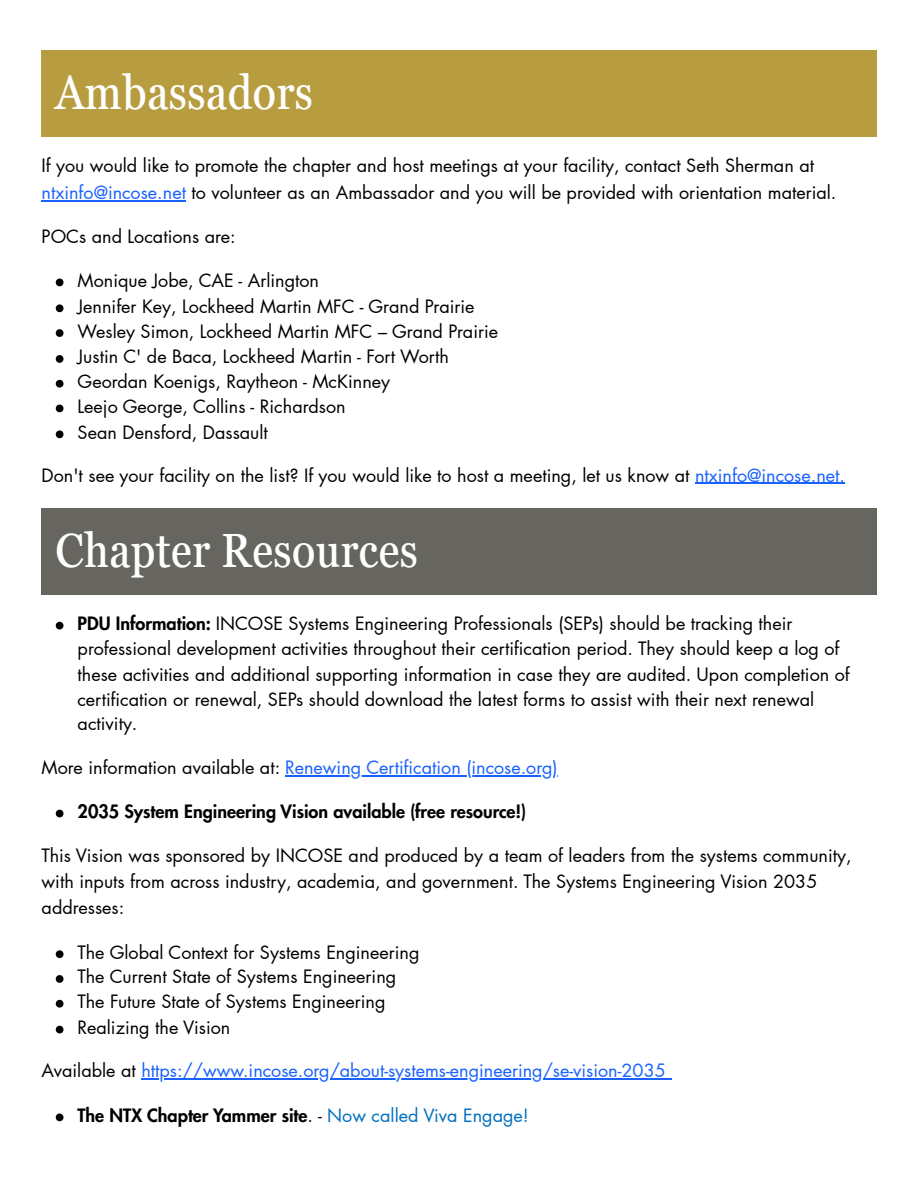
<style>
.page{position:relative;width:918px;height:1186px;background:#fff}
.page>*{position:absolute;margin:0;border:0;box-sizing:border-box;transform-origin:0 0}
.t1{font:condensed 48px "Georgia Pro";color:#fff}
.t2{font:18px/25px "Futura LT Pro";color:#000}
.t3{font:18px "Futura LT Pro";color:#1a62ff}
.t4{font:800 18px "Futura LT Pro";color:#000}
.s1{color:#1a62ff}
.s2{font-weight:800}
.s3{color:#000}
.s4{font-weight:400}
.s5{font-weight:400;color:#0070c0}
</style>
<div class="page">
<hr style="left:42px;top:200px;width:144px;height:1px;background:#1a62ff">
<hr style="left:695px;top:483px;width:150px;height:1px;background:#1a62ff">
<hr style="left:285px;top:775px;width:273px;height:1px;background:#1a62ff">
<hr style="left:141px;top:1078px;width:530px;height:1px;background:#1a62ff">
<div style="left:42px;top:51px;width:834px;height:86px;background:#b89d40"></div>
<svg style="left:56px;top:279px;width:7px;height:7px"></svg>
<svg style="left:56px;top:304px;width:7px;height:8px"></svg>
<svg style="left:56px;top:329px;width:7px;height:8px"></svg>
<svg style="left:56px;top:355px;width:7px;height:8px"></svg>
<svg style="left:56px;top:380px;width:7px;height:7px"></svg>
<svg style="left:56px;top:405px;width:7px;height:7px"></svg>
<svg style="left:56px;top:430px;width:7px;height:8px"></svg>
<div style="left:42px;top:508px;width:834px;height:87px;background:#66655f"></div>
<svg style="left:56px;top:622px;width:7px;height:7px"></svg>
<svg style="left:56px;top:810px;width:7px;height:7px"></svg>
<svg style="left:56px;top:950px;width:7px;height:8px"></svg>
<svg style="left:56px;top:975px;width:7px;height:8px"></svg>
<svg style="left:56px;top:1000px;width:7px;height:7px"></svg>
<svg style="left:56px;top:1026px;width:7px;height:7px"></svg>
<svg style="left:56px;top:1113px;width:7px;height:8px"></svg>
<p class="t1" style="left:55px;top:65px;width:259px">Ambassadors</p>
<p class="t2" style="left:42px;top:153px;width:796px;line-height:27px">If you would like to promote the chapter and host meetings at your facility, contact Seth Sherman at <span class="s1">ntxinfo@incose.net</span> to volunteer as an Ambassador and you will be provided with orientation material.</p>
<p class="t2" style="left:42px;top:225px;width:196px">POCs and Locations are:</p>
<p class="t2" style="left:78px;top:268px;width:243px">Monique Jobe, CAE - Arlington</p>
<p class="t2" style="left:78px;top:294px;width:398px">Jennifer Key, Lockheed Martin MFC - Grand Prairie</p>
<p class="t2" style="left:78px;top:319px;width:422px">Wesley Simon, Lockheed Martin MFC – Grand Prairie</p>
<p class="t2" style="left:78px;top:345px;width:373px">Justin C' de Baca, Lockheed Martin - Fort Worth</p>
<p class="t2" style="left:78px;top:370px;width:314px">Geordan Koenigs, Raytheon - McKinney</p>
<p class="t2" style="left:78px;top:394px;width:270px">Leejo George, Collins - Richardson</p>
<p class="t2" style="left:78px;top:420px;width:192px">Sean Densford, Dassault</p>
<p class="t2" style="left:42px;top:463px;width:805px">Don't see your facility on the list? If you would like to host a meeting, let us know at <span class="s1">ntxinfo@incose.net.</span></p>
<p class="t1" style="left:55px;top:523px;width:365px">Chapter Resources</p>
<p class="t2" style="left:78px;top:612px;width:774px"><span class="s2">PDU Information:</span> INCOSE Systems Engineering Professionals (SEPs) should be tracking their professional development activities throughout their certification period. They should keep a log of these activities and additional supporting information in case they are audited. Upon completion of certification or renewal, SEPs should download the latest forms to assist with their next renewal activity.</p>
<p class="t3" style="left:42px;top:759px;width:518px"><span class="s3">More information available at:</span> Renewing Certification (incose.org)</p>
<p class="t4" style="left:78px;top:803px;width:450px">2035 System Engineering Vision available (free resource!)</p>
<p class="t2" style="left:42px;top:843px;width:812px;line-height:25.8px">This Vision was sponsored by INCOSE and produced by a team of leaders from the systems community, with inputs from across industry, academia, and government. The Systems Engineering Vision 2035 addresses:</p>
<p class="t2" style="left:78px;top:940px;width:343px">The Global Context for Systems Engineering</p>
<p class="t2" style="left:78px;top:965px;width:320px">The Current State of Systems Engineering</p>
<p class="t2" style="left:78px;top:990px;width:309px">The Future State of Systems Engineering</p>
<p class="t2" style="left:78px;top:1015px;width:154px">Realizing the Vision</p>
<p class="t3" style="left:42px;top:1062px;width:626px"><span class="s3">Available at</span> https://www.incose.org/about-systems-engineering/se-vision-2035</p>
<p class="t4" style="left:78px;top:1107px;width:453px">The NTX Chapter Yammer site<span class="s4">. -</span> <span class="s5">Now called Viva Engage!</span></p>
</div>
